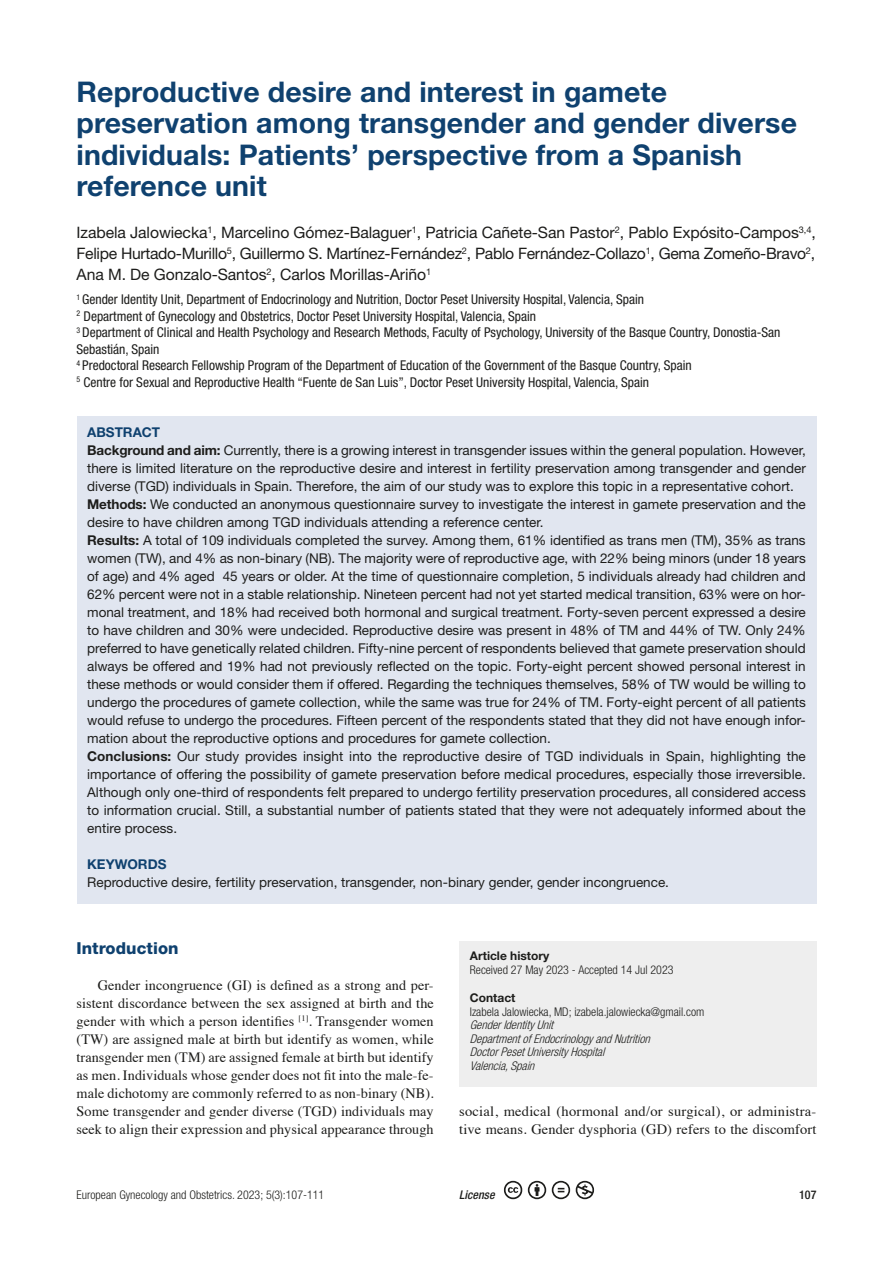
<style>
.page{position:relative;width:893px;height:1263px;background:#fff}
.page>*{position:absolute;margin:0;border:0;box-sizing:border-box;transform-origin:0 0}
.articoli__TITOLO{font:700 28.5px/31.5px "Helvetica Neue LT Std";letter-spacing:.005em;color:#0f416f}
.articoli__TITOLETTO{font:800 16.5px "Helvetica Neue LT Std";letter-spacing:.005em;color:#0f416f}
.articoli__NOMI_AUTOR{font:15.75px/21px "Helvetica Neue LT Std";letter-spacing:-.005em;color:#1d1d1b;text-align:justify}
.articoli__TESTO{font:14.25px/18px "Times";letter-spacing:.01em;color:#1d1d1b;text-align:justify}
.articoli__TESTO_ABST{font:13.5px/18px "Helvetica Neue LT Std";color:#1d1d1b;text-align:justify}
.articoli__ISTITUTI{font:condensed 13.5px/16.5px "Helvetica Neue LT Std";color:#1d1d1b}
.t1{font:700 13.5px "Helvetica Neue LT Std";color:#0f416f}
.t2{font:300 condensed 12px "Helvetica Neue LT Std";color:#1d1d1b}
.t3{font:italic 300 condensed 12px "Helvetica Neue LT Std";color:#1d1d1b}
.t4{font:700 12px "Helvetica Neue LT Std";color:#1d1d1b}
.t5{font:italic 500 condensed 12px "Helvetica Neue LT Std";color:#1d1d1b}
.t6{font:500 condensed 12px "Helvetica Neue LT Std";color:#1d1d1b}
.s1{font-weight:700}
</style>
<div class="page">
<svg style="left:528px;top:1181px;width:18px;height:18px"></svg>
<svg style="left:552px;top:1181px;width:18px;height:18px"></svg>
<svg style="left:576px;top:1181px;width:18px;height:18px"></svg>
<svg style="left:504px;top:1181px;width:18px;height:18px"></svg>
<div style="left:77px;top:416px;width:739px;height:488px;background:#e1e6f0"></div>
<div style="left:459px;top:941px;width:357px;height:145px;background:#eee"></div>
<p class="articoli__TITOLO" style="left:77px;top:75px;width:722px">Reproductive desire and interest in gamete preservation among transgender and gender diverse individuals: Patients’ perspective from a Spanish reference unit</p>
<p class="articoli__NOMI_AUTOR" style="left:77px;top:222px;width:741px">Izabela Jalowiecka<sup>1</sup>, Marcelino Gómez-Balaguer<sup>1</sup>, Patricia Cañete-San Pastor<sup>2</sup>, Pablo Expósito-Campos<sup>3,4</sup>, Felipe Hurtado-Murillo<sup>5</sup>, Guillermo S. Martínez-Fernández<sup>2</sup>, Pablo Fernández-Collazo<sup>1</sup>, Gema Zomeño-Bravo<sup>2</sup>, Ana M. De Gonzalo-Santos<sup>2</sup>, Carlos Morillas-Ariño<sup>1</sup></p>
<p class="articoli__ISTITUTI" style="left:77px;top:291px;width:569px"><sup>1</sup> Gender Identity Unit, Department of Endocrinology and Nutrition, Doctor Peset University Hospital, Valencia, Spain</p>
<p class="articoli__ISTITUTI" style="left:77px;top:308px;width:461px"><sup>2</sup> Department of Gynecology and Obstetrics, Doctor Peset University Hospital, Valencia, Spain</p>
<p class="articoli__ISTITUTI" style="left:77px;top:324px;width:705px"><sup>3</sup> Department of Clinical and Health Psychology and Research Methods, Faculty of Psychology, University of the Basque Country, Donostia-San<br>Sebastián, Spain</p>
<p class="articoli__ISTITUTI" style="left:77px;top:357px;width:617px"><sup>4</sup> Predoctoral Research Fellowship Program of the Department of Education of the Government of the Basque Country, Spain</p>
<p class="articoli__ISTITUTI" style="left:77px;top:374px;width:574px"><sup>5</sup> Centre for Sexual and Reproductive Health “Fuente de San Luis”, Doctor Peset University Hospital, Valencia, Spain</p>
<p class="t1" style="left:87px;top:424px;width:75px">ABSTRACT</p>
<p class="articoli__TESTO_ABST" style="left:87px;top:441px;width:720px"><span class="s1">Background and aim:</span> Currently, there is a growing interest in transgender issues within the general population. However, there is limited literature on the reproductive desire and interest in fertility preservation among transgender and gender diverse (TGD) individuals in Spain. Therefore, the aim of our study was to explore this topic in a representative cohort.</p>
<p class="articoli__TESTO_ABST" style="left:87px;top:495px;width:720px"><span class="s1">Methods:</span> We conducted an anonymous questionnaire survey to investigate the interest in gamete preservation and the desire to have children among TGD individuals attending a reference center.</p>
<p class="articoli__TESTO_ABST" style="left:87px;top:531px;width:720px"><span class="s1">Results:</span> A total of 109 individuals completed the survey. Among them, 61% identified as trans men (TM), 35% as trans women (TW), and 4% as non-binary (NB). The majority were of reproductive age, with 22% being minors (under 18 years of age) and 4% aged 45 years or older. At the time of questionnaire completion, 5 individuals already had children and 62% percent were not in a stable relationship. Nineteen percent had not yet started medical transition, 63% were on hor&shy;monal treatment, and 18% had received both hormonal and surgical treatment. Forty-seven percent expressed a desire to have children and 30% were undecided. Reproductive desire was present in 48% of TM and 44% of TW. Only 24% preferred to have genetically related children. Fifty-nine percent of respondents believed that gamete preservation should always be offered and 19% had not previously reflected on the topic. Forty-eight percent showed personal interest in these methods or would consider them if offered. Regarding the techniques themselves, 58% of TW would be willing to undergo the procedures of gamete collection, while the same was true for 24% of TM. Forty-eight percent of all patients would refuse to undergo the procedures. Fifteen percent of the respondents stated that they did not have enough infor&shy;mation about the reproductive options and procedures for gamete collection.</p>
<p class="articoli__TESTO_ABST" style="left:87px;top:747px;width:720px"><span class="s1">Conclusions:</span> Our study provides insight into the reproductive desire of TGD individuals in Spain, highlighting the importance of offering the possibility of gamete preservation before medical procedures, especially those irreversible.<br>Although only one-third of respondents felt prepared to undergo fertility preservation procedures, all considered access to information crucial. Still, a substantial number of patients stated that they were not adequately informed about the entire process.</p>
<p class="t1" style="left:87px;top:856px;width:81px">KEYWORDS</p>
<p class="articoli__TESTO_ABST" style="left:87px;top:873px;width:583px">Reproductive desire, fertility preservation, transgender, non-binary gender, gender incongruence.</p>
<p class="articoli__TITOLETTO" style="left:77px;top:938px;width:104px">Introduction</p>
<p class="articoli__TESTO" style="left:77px;top:975px;width:359px;text-indent:21px">Gender incongruence (GI) is defined as a strong and per&shy;sistent discordance between the sex assigned at birth and the gender with which a person identifies <sup>[1]</sup>. Transgender women (TW) are assigned male at birth but identify as women, while transgender men (TM) are assigned female at birth but identify as men. Individuals whose gender does not fit into the male-fe&shy;male dichotomy are commonly referred to as non-binary (NB).<br>Some transgender and gender diverse (TGD) individuals may seek to align their expression and physical appearance through</p>
<p class="t4" style="left:470px;top:948px;width:81px">Article history</p>
<p class="t2" style="left:470px;top:962px;width:205px">Received 27 May 2023 - Accepted 14 Jul 2023</p>
<p class="t4" style="left:470px;top:990px;width:47px">Contact</p>
<p class="t2" style="left:470px;top:1004px;width:236px">Izabela Jalowiecka, MD; izabela.jalowiecka@gmail.com</p>
<p class="t3" style="left:470px;top:1018px;width:88px">GenderIdentityUnit</p>
<p class="t3" style="left:470px;top:1031px;width:185px">DepartmentofEndocrinologyandNutrition</p>
<p class="t3" style="left:470px;top:1045px;width:139px">DoctorPesetUniversityHospital</p>
<p class="t3" style="left:470px;top:1058px;width:69px">Valencia,Spain</p>
<p class="articoli__TESTO" style="left:459px;top:1101px;width:359px">social, medical (hormonal and/or surgical), or administra&shy;tive means. Gender dysphoria (GD) refers to the discomfort</p>
<p class="t2" style="left:77px;top:1188px;width:249px">European Gynecology and Obstetrics. 2023; 5(3):107-111</p>
<p class="t5" style="left:459px;top:1188px;width:37px">License</p>
<p class="t6" style="left:799px;top:1188px;width:19px">107</p>
</div>
